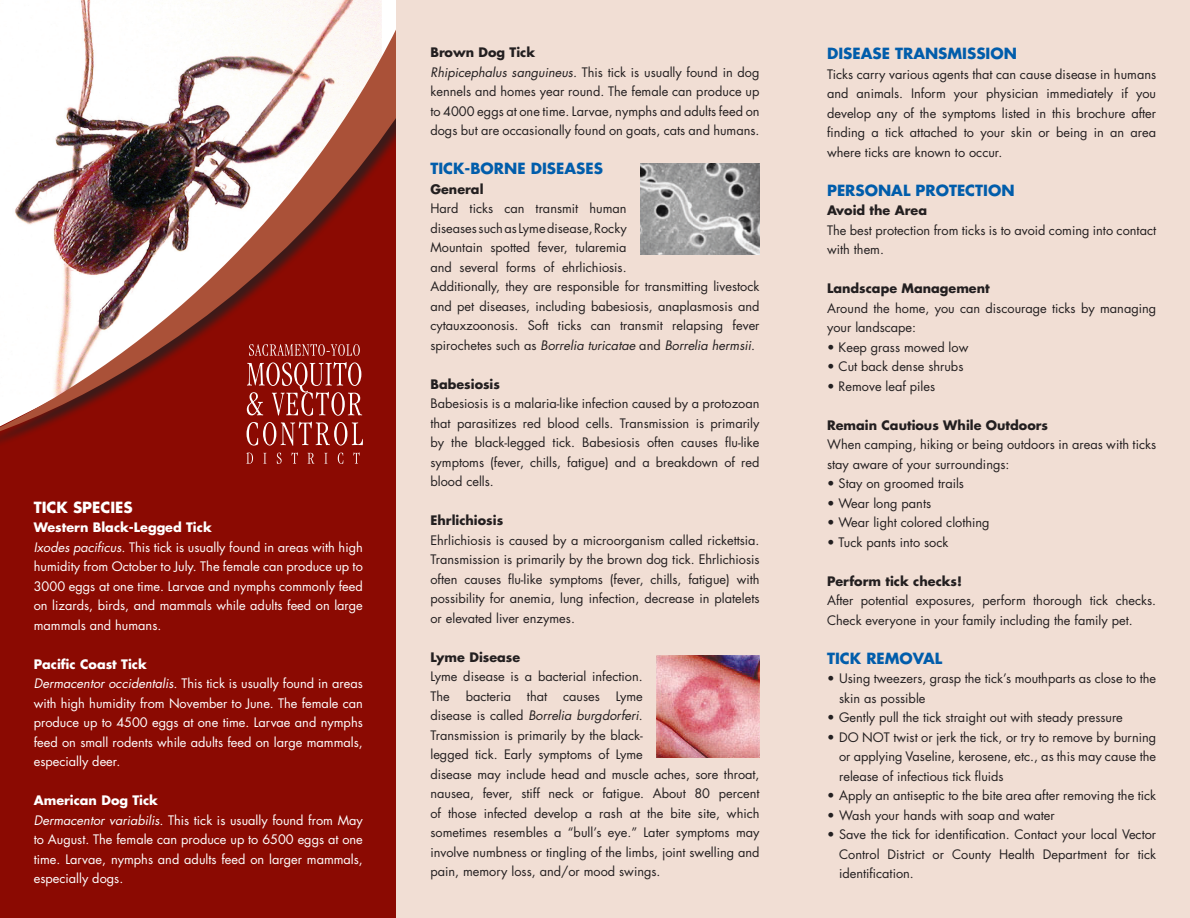
<style>
.page{position:relative;width:1190px;height:918px;background:#fff}
.page>*{position:absolute;margin:0;border:0;box-sizing:border-box;transform-origin:0 0}
.t1{font:700 15px "Futura";color:#015dab}
.t2{font:700 15px "Futura";color:#fff}
.t3{font:12.75px/19.5px "Futura";color:#231f20}
.t4{font:12.75px/19.5px "Futura";color:#fff}
.t5{font:700 12.75px "Futura";color:#231f20}
.s1{font-weight:700}
.s2{font-style:italic}
</style>
<div class="page">
<div style="left:0;top:0;width:396px;height:918px;background:#8b0a02"></div>
<img style="left:0;top:0;width:381px;height:25px">
<img style="left:0;top:26px;width:396px;height:415px">
<svg style="left:249px;top:344px;width:111px;height:12px"></svg>
<svg style="left:247px;top:362px;width:115px;height:54px"></svg>
<svg style="left:246px;top:422px;width:117px;height:24px"></svg>
<svg style="left:246px;top:453px;width:7px;height:11px"></svg>
<svg style="left:263px;top:453px;width:3px;height:11px"></svg>
<svg style="left:277px;top:453px;width:4px;height:11px"></svg>
<svg style="left:291px;top:452px;width:7px;height:12px"></svg>
<svg style="left:307px;top:453px;width:7px;height:11px"></svg>
<svg style="left:324px;top:453px;width:3px;height:11px"></svg>
<svg style="left:338px;top:453px;width:5px;height:11px"></svg>
<svg style="left:353px;top:452px;width:6px;height:12px"></svg>
<div style="left:396px;top:0;width:793px;height:918px;background:#f1ded4"></div>
<img style="left:640px;top:164px;width:119px;height:90px">
<img style="left:656px;top:655px;width:103px;height:103px">
<p class="t2" style="left:34px;top:497px;width:49px">Tick species</p>
<p class="t4" style="left:34px;top:518px;width:330px"><span class="s1">Western Black-Legged Tick<br></span><span class="s2">Ixodes pacificus.</span> This tick is usually found in areas with high humidity from October to July. The female can produce up to 3000 eggs at one time. Larvae and nymphs commonly feed on lizards, birds, and mammals while adults feed on large mammals and humans.</p>
<p class="t4" style="left:34px;top:654px;width:330px"><span class="s1">Pacific Coast Tick<br></span><span class="s2">Dermacentor occidentalis.</span> This tick is usually found in areas with high humidity from November to June. The female can produce up to 4500 eggs at one time. Larvae and nymphs feed on small rodents while adults feed on large mammals, especially deer.</p>
<p class="t4" style="left:34px;top:791px;width:330px"><span class="s1">American Dog Tick<br></span><span class="s2">Dermacentor variabilis.</span> This tick is usually found from May to August. The female can produce up to 6500 eggs at one time. Larvae, nymphs and adults feed on larger mammals, especially dogs.</p>
<p class="t3" style="left:430px;top:43px;width:330px"><span class="s1">Brown Dog Tick<br></span><span class="s2">Rhipicephalus sanguineus.</span> This tick is usually found in dog kennels and homes year round. The female can produce up to 4000 eggs at one time. Larvae, nymphs and adults feed on dogs but are occasionally found on goats, cats and humans.</p>
<p class="t1" style="left:430px;top:159px;width:63px">Tic k-Borne</p>
<p class="t1" style="left:530px;top:159px;width:21px">Diseases</p>
<p class="t5" style="left:430px;top:181px;width:55px">General</p>
<p class="t3" style="left:430px;top:199px;width:330px">Hard ticks can transmit human<br>diseases such as Lyme disease, Rocky<br>Mountain spotted fever, tularemia<br>and several forms of ehrlichiosis.<br>Additionally, they are responsible for transmitting livestock and pet diseases, including babesiosis, anaplasmosis and cytauxzoonosis. Soft ticks can transmit relapsing fever spirochetes such as <span class="s2">Borrelia turicatae</span> and <span class="s2">Borrelia hermsii</span>.</p>
<p class="t5" style="left:430px;top:376px;width:71px">Babesiosis</p>
<p class="t3" style="left:430px;top:394px;width:330px;text-align:justify">Babesiosis is a malaria-like infection caused by a protozoan that parasitizes red blood cells. Transmission is primarily by the black-legged tick. Babesiosis often causes flu-like symptoms (fever, chills, fatigue) and a breakdown of red blood cells.</p>
<p class="t5" style="left:430px;top:512px;width:74px">Ehrlichiosis</p>
<p class="t3" style="left:430px;top:531px;width:330px;text-align:justify">Ehrlichiosis is caused by a microorganism called rickettsia.<br>Transmission is primarily by the brown dog tick. Ehrlichiosis often causes flu-like symptoms (fever, chills, fatigue) with possibility for anemia, lung infection, decrease in platelets or elevated liver enzymes.</p>
<p class="t5" style="left:430px;top:649px;width:91px">Lyme Disease</p>
<p class="t3" style="left:430px;top:667px;width:330px">Lyme disease is a bacterial infection.<br>The bacteria that causes Lyme<br>disease is called <span class="s2">Borrelia burgdorferi</span>.<br>Transmission is primarily by the black-<br>legged tick. Early symptoms of Lyme<br>disease may include head and muscle aches, sore throat, nausea, fever, stiff neck or fatigue. About 80 percent of those infected develop a rash at the bite site, which sometimes resembles a “bull’s eye.” Later symptoms may involve numbness or tingling of the limbs, joint swelling and pain, memory loss, and/or mood swings.</p>
<p class="t1" style="left:826px;top:44px;width:21px">Disease</p>
<p class="t1" style="left:894px;top:44px;width:20px">Transmission</p>
<p class="t3" style="left:826px;top:64px;width:330px;text-align:justify">Ticks carry various agents that can cause disease in humans and animals. Inform your physician immediately if you develop any of the symptoms listed in this brochure after finding a tick attached to your skin or being in an area where ticks are known to occur.</p>
<p class="t1" style="left:826px;top:180px;width:12px">personal</p>
<p class="t1" style="left:915px;top:180px;width:11px">protection</p>
<p class="t5" style="left:826px;top:202px;width:101px">Avoid the Area</p>
<p class="t3" style="left:826px;top:220px;width:330px">The best protection from ticks is to avoid coming into contact with them.</p>
<p class="t5" style="left:826px;top:280px;width:164px">Landscape Management</p>
<p class="t3" style="left:826px;top:298px;width:330px">Around the home, you can discourage ticks by managing your landscape:</p>
<p class="t3" style="left:826px;top:337px;width:143px">• Keep grass mowed low</p>
<p class="t3" style="left:826px;top:357px;width:138px">• Cut back dense shrubs</p>
<p class="t3" style="left:826px;top:376px;width:109px">• Remove leaf piles</p>
<p class="t5" style="left:826px;top:416px;width:222px">Remain Cautious While Outdoors</p>
<p class="t3" style="left:826px;top:435px;width:330px">When camping, hiking or being outdoors in areas with ticks stay aware of your surroundings:</p>
<p class="t3" style="left:826px;top:474px;width:138px">• Stay on groomed trails</p>
<p class="t3" style="left:826px;top:493px;width:105px">• Wear long pants</p>
<p class="t3" style="left:826px;top:513px;width:164px">• Wear light colored clothing</p>
<p class="t3" style="left:826px;top:532px;width:123px">• Tuck pants into sock</p>
<p class="t5" style="left:826px;top:572px;width:136px">Perform tick checks!</p>
<p class="t3" style="left:826px;top:591px;width:330px">After potential exposures, perform thorough tick checks.<br>Check everyone in your family including the family pet.</p>
<p class="t1" style="left:826px;top:648px;width:51px">tic k removal</p>
<p class="t3" style="left:838px;top:669px;width:318px;text-indent:-12px">• Using tweezers, grasp the tick’s mouthparts as close to the skin as possible</p>
<p class="t3" style="left:826px;top:708px;width:297px">• Gently pull the tick straight out with steady pressure</p>
<p class="t3" style="left:838px;top:727px;width:318px;text-align:justify;text-indent:-12px">• DO NOT twist or jerk the tick, or try to remove by burning or applying Vaseline, kerosene, etc., as this may cause the release of infectious tick fluids</p>
<p class="t3" style="left:826px;top:786px;width:330px">• Apply an antiseptic to the bite area after removing the tick</p>
<p class="t3" style="left:826px;top:805px;width:229px">• Wash your hands with soap and water</p>
<p class="t3" style="left:838px;top:825px;width:318px;text-align:justify;text-indent:-12px">• Save the tick for identification. Contact your local Vector Control District or County Health Department for tick identification.</p>
</div>
